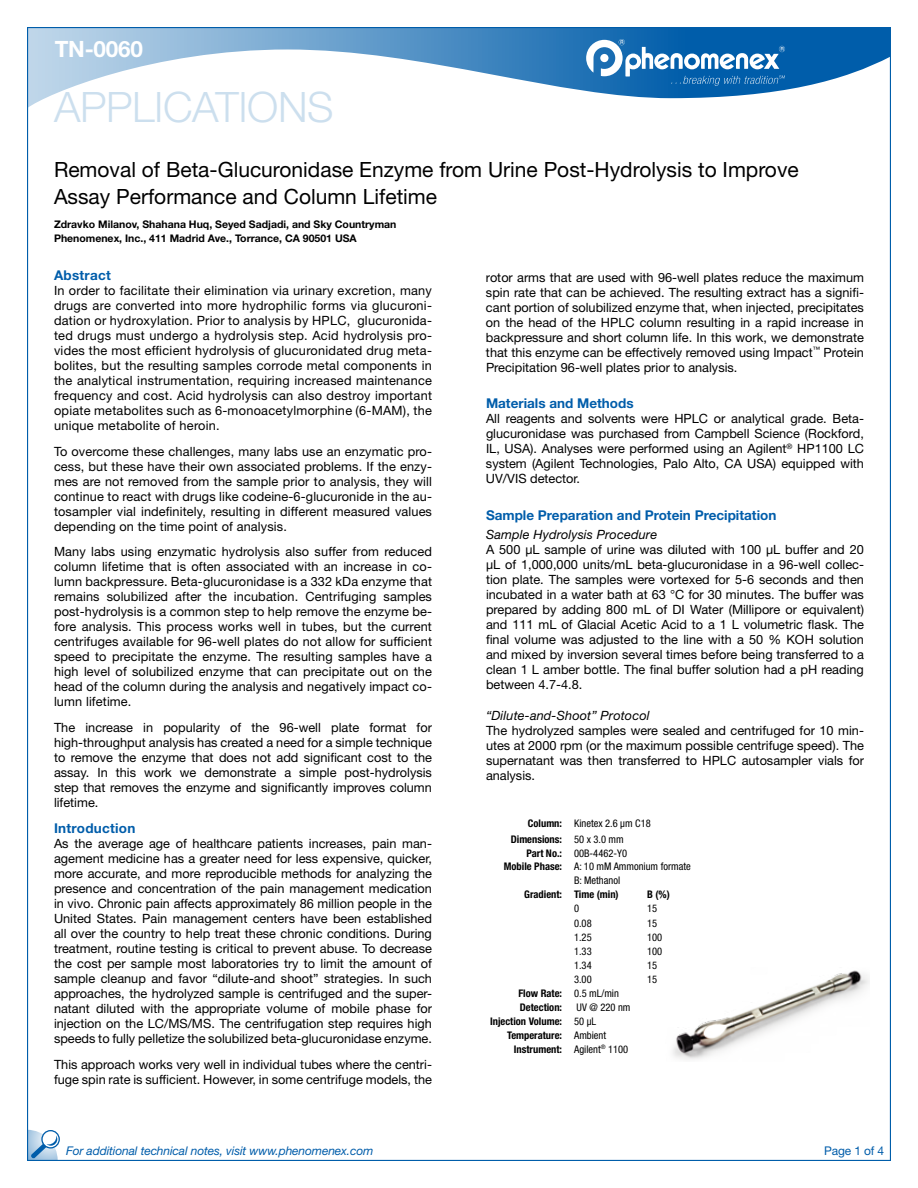
<style>
.page{position:relative;width:918px;height:1188px;background:#fff}
.page>*{position:absolute;margin:0;border:0;box-sizing:border-box;transform-origin:0 0}
.t1{font:300 42px "Helvetica Neue LT Std";letter-spacing:-.01em;color:#ccdfee}
.t2{font:700 22.5px "Helvetica Neue LT Std";letter-spacing:-.01em;color:#fff}
.t3{font:21px/27px "Helvetica Neue LT Std";color:#000}
.t4{font:700 13.5px "Helvetica Neue LT Std";color:#005daa}
.t5{font:700 13.5px "Helvetica Neue LT Std";letter-spacing:.02em;color:#005daa}
.t6{font:12.75px/15px "Helvetica Neue LT Std";color:#000;text-align:justify}
.t7{font:italic 12.75px "Helvetica Neue LT Std";letter-spacing:.01em;color:#000}
.t8{font:italic 12px "Helvetica Neue LT Std";letter-spacing:-.01em;color:#005daa}
.t9{font:12px "Helvetica Neue LT Std";letter-spacing:-.01em;color:#005daa}
.t10{font:condensed 10.5px/15.1px "Helvetica Neue LT Std";color:#000}
.t11{font:700 condensed 10.5px/14.1px "Helvetica Neue LT Std";color:#000}
.t12{font:700 10.5px/13.5px "Helvetica Neue LT Std";color:#000}
.s1{font-weight:700}
.s2{font-weight:400}
</style>
<div class="page">
<svg style="left:29px;top:29px;width:860px;height:78px"></svg>
<svg style="left:586px;top:39px;width:199px;height:47px"></svg>
<svg style="left:27px;top:1130px;width:33px;height:30px"></svg>
<img style="left:673px;top:970px;width:196px;height:90px">
<h2 class="t2" style="left:55px;top:35px;width:90px">TN-0060</h2>
<h1 class="t1" style="left:54px;top:81px;width:281px">APPLICATIONS</h1>
<h3 class="t3" style="left:54px;top:156px;width:746px">Removal of Beta-Glucuronidase Enzyme from Urine Post-Hydrolysis to Improve<br>Assay Performance and Column Lifetime</h3>
<p class="t12" style="left:54px;top:218px;width:344px">Zdravko Milanov, Shahana Huq, Seyed Sadjadi, and Sky Countryman<br>Phenomenex, Inc., 411 Madrid Ave., Torrance, CA 90501 USA</p>
<p class="t5" style="left:54px;top:267px;width:58px">Abstract</p>
<p class="t6" style="left:54px;top:283px;width:380px">In order to facilitate their elimination via urinary excretion, many drugs are converted into more hydrophilic forms via glucuroni&shy;dation or hydroxylation. Prior to analysis by HPLC, glucuronida&shy;ted drugs must undergo a hydrolysis step. Acid hydrolysis pro&shy;vides the most efficient hydrolysis of glucuronidated drug meta&shy;bolites, but the resulting samples corrode metal components in the analytical instrumentation, requiring increased maintenance frequency and cost. Acid hydrolysis can also destroy important opiate metabolites such as 6-monoacetylmorphine (6-MAM), the unique metabolite of heroin.</p>
<p class="t6" style="left:54px;top:443px;width:380px">To overcome these challenges, many labs use an enzymatic pro&shy;cess, but these have their own associated problems. If the enzy&shy;mes are not removed from the sample prior to analysis, they will continue to react with drugs like codeine-6-glucuronide in the au&shy;tosampler vial indefinitely, resulting in different measured values depending on the time point of analysis.</p>
<p class="t6" style="left:54px;top:544px;width:380px">Many labs using enzymatic hydrolysis also suffer from reduced column lifetime that is often associated with an increase in co&shy;lumn backpressure. Beta-glucuronidase is a 332 kDa enzyme that remains solubilized after the incubation. Centrifuging samples post-hydrolysis is a common step to help remove the enzyme be&shy;fore analysis. This process works well in tubes, but the current centrifuges available for 96-well plates do not allow for sufficient speed to precipitate the enzyme. The resulting samples have a high level of solubilized enzyme that can precipitate out on the head of the column during the analysis and negatively impact co&shy;lumn lifetime.</p>
<p class="t6" style="left:54px;top:720px;width:380px">The increase in popularity of the 96-well plate format for high-throughput analysis has created a need for a simple technique to remove the enzyme that does not add significant cost to the assay. In this work we demonstrate a simple post-hydrolysis step that removes the enzyme and significantly improves column lifetime.</p>
<p class="t5" style="left:54px;top:820px;width:83px">Introduction</p>
<p class="t6" style="left:54px;top:836px;width:380px">As the average age of healthcare patients increases, pain man&shy;agement medicine has a greater need for less expensive, quicker, more accurate, and more reproducible methods for analyzing the presence and concentration of the pain management medication in vivo. Chronic pain affects approximately 86 million people in the United States. Pain management centers have been established all over the country to help treat these chronic conditions. During treatment, routine testing is critical to prevent abuse. To decrease the cost per sample most laboratories try to limit the amount of sample cleanup and favor “dilute-and shoot” strategies. In such approaches, the hydrolyzed sample is centrifuged and the super&shy;natant diluted with the appropriate volume of mobile phase for injection on the LC/MS/MS. The centrifugation step requires high speeds to fully pelletize the solubilized beta-glucuronidase enzyme.</p>
<p class="t6" style="left:54px;top:1057px;width:380px">This approach works very well in individual tubes where the centri&shy;fuge spin rate is sufficient. However, in some centrifuge models, the</p>
<p class="t6" style="left:486px;top:269px;width:380px">rotor arms that are used with 96-well plates reduce the maximum spin rate that can be achieved. The resulting extract has a signifi&shy;cant portion of solubilized enzyme that, when injected, precipitates on the head of the HPLC column resulting in a rapid increase in backpressure and short column life. In this work, we demonstrate that this enzyme can be effectively removed using Impact<sup>™</sup> Protein Precipitation 96-well plates prior to analysis.</p>
<p class="t4" style="left:486px;top:395px;width:149px">Materials and Methods</p>
<p class="t6" style="left:486px;top:411px;width:380px">All reagents and solvents were HPLC or analytical grade. Beta&shy;glucuronidase was purchased from Campbell Science (Rockford, IL, USA). Analyses were performed using an Agilent<sup>®</sup> HP1100 LC system (Agilent Technologies, Palo Alto, CA USA) equipped with UV/VIS detector.</p>
<p class="t4" style="left:486px;top:507px;width:292px">Sample Preparation and Protein Precipitation</p>
<p class="t7" style="left:486px;top:527px;width:173px">Sample Hydrolysis Procedure</p>
<p class="t6" style="left:486px;top:542px;width:380px">A 500 μL sample of urine was diluted with 100 μL buffer and 20 μL of 1,000,000 units/mL beta-glucuronidase in a 96-well collec&shy;tion plate. The samples were vortexed for 5-6 seconds and then incubated in a water bath at 63 °C for 30 minutes. The buffer was prepared by adding 800 mL of DI Water (Millipore or equivalent) and 111 mL of Glacial Acetic Acid to a 1 L volumetric flask. The final volume was adjusted to the line with a 50 % KOH solution and mixed by inversion several times before being transferred to a clean 1 L amber bottle. The final buffer solution had a pH reading between 4.7-4.8.</p>
<p class="t7" style="left:486px;top:707px;width:165px">“Dilute-and-Shoot” Protocol</p>
<p class="t6" style="left:486px;top:722px;width:380px">The hydrolyzed samples were sealed and centrifuged for 10 min&shy;utes at 2000 rpm (or the maximum possible centrifuge speed). The supernatant was then transferred to HPLC autosampler vials for analysis.</p>
<p class="t10" style="left:511px;top:816px;width:141px;text-indent:17px"><span class="s1">Column:</span> Kinetex 2.6 µm C18<br><span class="s1">Dimensions:</span> 50 x 3.0 mm</p>
<p class="t10" style="left:527px;top:845px;width:102px"><span class="s1">Part No.:</span> 00B-4462-Y0</p>
<p class="t10" style="left:504px;top:859px;width:189px"><span class="s1">Mobile Phase:</span> A: 10 mM Ammonium formate</p>
<p class="t10" style="left:574px;top:873px;width:48px">B: Methanol</p>
<p class="t11" style="left:524px;top:888px;width:96px">Gradient: Time (min)</p>
<p class="t11" style="left:647px;top:888px;width:24px">B (%)</p>
<p class="t10" style="left:574px;top:901px;width:7px">0</p>
<p class="t10" style="left:647px;top:901px;width:12px">15</p>
<p class="t10" style="left:574px;top:915px;width:19px">0.08</p>
<p class="t10" style="left:647px;top:915px;width:12px">15</p>
<p class="t10" style="left:574px;top:929px;width:19px">1.25</p>
<p class="t10" style="left:647px;top:929px;width:17px">100</p>
<p class="t10" style="left:574px;top:943px;width:19px">1.33</p>
<p class="t10" style="left:647px;top:943px;width:17px">100</p>
<p class="t10" style="left:574px;top:957px;width:19px">1.34</p>
<p class="t10" style="left:647px;top:957px;width:12px">15</p>
<p class="t10" style="left:574px;top:971px;width:19px">3.00</p>
<p class="t10" style="left:647px;top:971px;width:12px">15</p>
<p class="t11" style="left:518px;top:986px;width:102px">Flow Rate: <span class="s2">0.5 mL/min<br></span>Detection:</p>
<p class="t10" style="left:577px;top:999px;width:55px">UV @ 220 nm</p>
<p class="t11" style="left:490px;top:1014px;width:108px">Injection Volume: <span class="s2">50 µL</span></p>
<p class="t11" style="left:507px;top:1028px;width:101px">Temperature: <span class="s2">Ambient</span></p>
<p class="t11" style="left:514px;top:1042px;width:116px">Instrument: <span class="s2">Agilent</span><sup>®</sup> <span class="s2">1100</span></p>
<p class="t8" style="left:66px;top:1143px;width:309px">For additional technical notes, visit www.phenomenex.com</p>
<p class="t9" style="left:824px;top:1143px;width:62px">Page 1 of 4</p>
</div>
